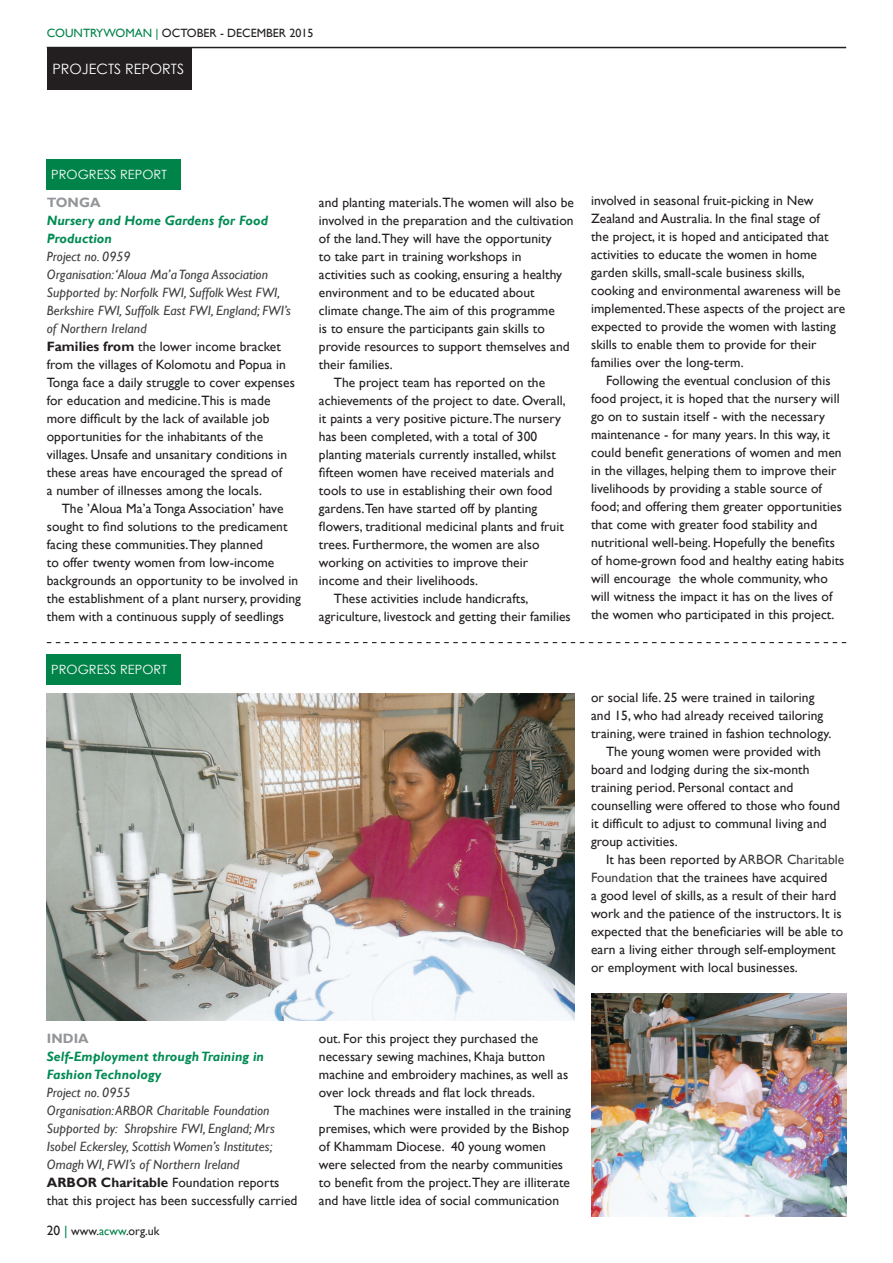
<style>
.page{position:relative;width:893px;height:1263px;background:#fff}
.page>*{position:absolute;margin:0;border:0;box-sizing:border-box;transform-origin:0 0}
.t1{font:14.25px "Century Gothic";color:#fff}
.t2{font:13.5px/18px "Gill Sans";letter-spacing:.005em;color:#231f20}
.t3{font:italic 13.5px/18px "Gill Sans";letter-spacing:.005em;color:#3e3e3f}
.t4{font:italic 700 13.5px/18px "Gill Sans";letter-spacing:.005em;color:#008b53}
.t5{font:700 13.5px "Gill Sans";letter-spacing:.005em;color:#939598}
.t6{font:12.75px "Century Gothic";letter-spacing:.005em;color:#fff}
.t7{font:12px "Gill Sans";color:#231f20}
.s1{color:#008348}
.s2{font-style:italic;color:#3e3e3f}
.s3{font-weight:700}
.s4{color:#3e3e3f}
.s5{font-weight:700;font-style:normal;color:#231f20}
.s6{font-style:normal;color:#231f20}
.s7{font-size:13.5px}
.s8{font-size:13.5px;color:#008348}
</style>
<div class="page">
<div style="left:47px;top:159px;width:134px;height:31px;background:#008348"></div>
<div style="left:47px;top:47px;width:144px;height:42px;background:#231f20"></div>
<hr style="left:47px;top:47px;width:799px;height:1px;background:#231f20">
<div style="left:47px;top:654px;width:134px;height:31px;background:#008348"></div>
<img style="left:47px;top:693px;width:527px;height:327px">
<img style="left:591px;top:993px;width:255px;height:223px">
<svg style="left:47px;top:642px;width:799px;height:1px"></svg>
<p class="t7" style="left:47px;top:26px;width:268px"><span class="s1">COUNTRYWOMAN |</span> OCTOBER - DECEMBER 2015</p>
<p class="t1" style="left:53px;top:59px;width:133px">PROJECTS REPORTS</p>
<p class="t6" style="left:51px;top:165px;width:117px">PROGRESS REPORT</p>
<p class="t5" style="left:47px;top:195px;width:55px">TONGA</p>
<p class="t4" style="left:47px;top:212px;width:223px">Nursery and Home Gardens for Food<br>Production</p>
<p class="t2" style="left:47px;top:248px;width:250px"><span class="s2">Project no. 0959<br>Organisation: ‘Aloua Ma’a Tonga Association Supported by: Norfolk FWI, Suffolk West FWI, Berkshire FWI, Suffolk East FWI, England; FWI’s of Northern Ireland<br></span><span class="s3">Families from</span> the lower income bracket from the villages of Kolomotu and Popua in Tonga face a daily struggle to cover expenses for education and medicine. This is made more difficult by the lack of available job opportunities for the inhabitants of the villages. Unsafe and unsanitary conditions in these areas have encouraged the spread of<br>a number of illnesses among the locals.</p>
<p class="t2" style="left:47px;top:500px;width:256px;text-indent:15px">The ’Aloua Ma’a Tonga Association’ have sought to find solutions to the predicament facing these communities. They planned<br>to offer twenty women from low-income backgrounds an opportunity to be involved in the establishment of a plant nursery, providing them with a continuous supply of seedlings</p>
<p class="t6" style="left:51px;top:660px;width:117px">PROGRESS REPORT</p>
<p class="t2" style="left:319px;top:194px;width:257px">and planting materials. The women will also be</p>
<p class="t2" style="left:319px;top:212px;width:256px">involved in the preparation and the cultivation</p>
<p class="t2" style="left:319px;top:230px;width:234px">of the land. They will have the opportunity</p>
<p class="t2" style="left:319px;top:248px;width:204px">to take part in training workshops in</p>
<p class="t2" style="left:319px;top:266px;width:244px">activities such as cooking, ensuring a healthy</p>
<p class="t2" style="left:319px;top:284px;width:217px">environment and to be educated about</p>
<p class="t2" style="left:319px;top:302px;width:237px">climate change. The aim of this programme</p>
<p class="t2" style="left:319px;top:320px;width:228px">is to ensure the participants gain skills to</p>
<p class="t2" style="left:319px;top:338px;width:252px">provide resources to support themselves and</p>
<p class="t2" style="left:319px;top:356px;width:75px">their families.</p>
<p class="t2" style="left:334px;top:374px;width:213px">The project team has reported on the</p>
<p class="t2" style="left:319px;top:392px;width:248px">achievements of the project to date. Overall,</p>
<p class="t2" style="left:319px;top:410px;width:244px">it paints a very positive picture. The nursery</p>
<p class="t2" style="left:319px;top:428px;width:220px">has been completed, with a total of 300</p>
<p class="t2" style="left:319px;top:446px;width:239px">planting materials currently installed, whilst</p>
<p class="t2" style="left:319px;top:464px;width:236px">fifteen women have received materials and</p>
<p class="t2" style="left:319px;top:482px;width:235px">tools to use in establishing their own food</p>
<p class="t2" style="left:319px;top:500px;width:220px">gardens. Ten have started off by planting</p>
<p class="t2" style="left:319px;top:518px;width:247px">flowers, traditional medicinal plants and fruit</p>
<p class="t2" style="left:319px;top:536px;width:222px">trees. Furthermore, the women are also</p>
<p class="t2" style="left:319px;top:554px;width:211px">working on activities to improve their</p>
<p class="t2" style="left:319px;top:572px;width:161px">income and their livelihoods.</p>
<p class="t2" style="left:334px;top:590px;width:196px">These activities include handicrafts,</p>
<p class="t2" style="left:319px;top:608px;width:253px">agriculture, livestock and getting their families</p>
<p class="t2" style="left:591px;top:192px;width:256px">involved in seasonal fruit-picking in New Zealand and Australia. In the final stage of<br>the project, it is hoped and anticipated that activities to educate the women in home garden skills, small-scale business skills, cooking and environmental awareness will be implemented. These aspects of the project are expected to provide the women with lasting skills to enable them to provide for their families over the long-term.</p>
<p class="t2" style="left:591px;top:371px;width:255px;text-indent:15px">Following the eventual conclusion of this food project, it is hoped that the nursery will go on to sustain itself - with the necessary maintenance - for many years. In this way, it could benefit generations of women and men in the villages, helping them to improve their livelihoods by providing a stable source of food; and offering them greater opportunities that come with greater food stability and nutritional well-being. Hopefully the benefits of home-grown food and healthy eating habits will encourage the whole community, who will witness the impact it has on the lives of the women who participated in this project.</p>
<p class="t2" style="left:591px;top:689px;width:225px">or social life. 25 were trained in tailoring</p>
<p class="t2" style="left:591px;top:707px;width:234px">and 15, who had already received tailoring</p>
<p class="t2" style="left:591px;top:725px;width:242px">training, were trained in fashion technology.</p>
<p class="t2" style="left:606px;top:743px;width:216px">The young women were provided with</p>
<p class="t2" style="left:591px;top:761px;width:220px">board and lodging during the six-month</p>
<p class="t2" style="left:591px;top:779px;width:204px">training period. Personal contact and</p>
<p class="t2" style="left:591px;top:797px;width:250px">counselling were offered to those who found</p>
<p class="t2" style="left:591px;top:815px;width:237px">it difficult to adjust to communal living and</p>
<p class="t2" style="left:591px;top:833px;width:88px">group activities.</p>
<p class="t2" style="left:606px;top:851px;width:240px">It has been reported by <span class="s4">ARBOR Charitable</span></p>
<p class="t2" style="left:591px;top:869px;width:238px"><span class="s4">Foundation</span> that the trainees have acquired</p>
<p class="t2" style="left:591px;top:887px;width:247px">a good level of skills, as a result of their hard</p>
<p class="t2" style="left:591px;top:905px;width:252px">work and the patience of the instructors. It is</p>
<p class="t2" style="left:591px;top:923px;width:254px">expected that the beneficiaries will be able to</p>
<p class="t2" style="left:591px;top:941px;width:246px">earn a living either through self-employment</p>
<p class="t2" style="left:591px;top:959px;width:208px">or employment with local businesses.</p>
<p class="t5" style="left:47px;top:1030px;width:44px">INDIA</p>
<p class="t4" style="left:47px;top:1047px;width:219px">Self-Employment through Training in<br>Fashion Technology</p>
<p class="t3" style="left:47px;top:1083px;width:252px">Project no. 0955<br>Organisation: ARBOR Charitable Foundation Supported by: Shropshire FWI, England; Mrs Isobel Eckersley, Scottish Women’s Institutes; Omagh WI, FWI’s of Northern Ireland<br><span class="s5">ARBOR Charitable</span> <span class="s6">Foundation reports that this project has been successfully carried</span></p>
<p class="t7" style="left:47px;top:1224px;width:114px"><span class="s7">20</span> <span class="s8">|</span> www.<span class="s1">acww</span>.org.uk</p>
<p class="t2" style="left:319px;top:1029px;width:251px">out. For this project they purchased the necessary sewing machines, Khaja button machine and embroidery machines, as well as over lock threads and flat lock threads.</p>
<p class="t2" style="left:319px;top:1101px;width:254px;text-indent:15px">The machines were installed in the training premises, which were provided by the Bishop of Khammam Diocese. 40 young women were selected from the nearby communities to benefit from the project. They are illiterate and have little idea of social communication</p>
</div>
